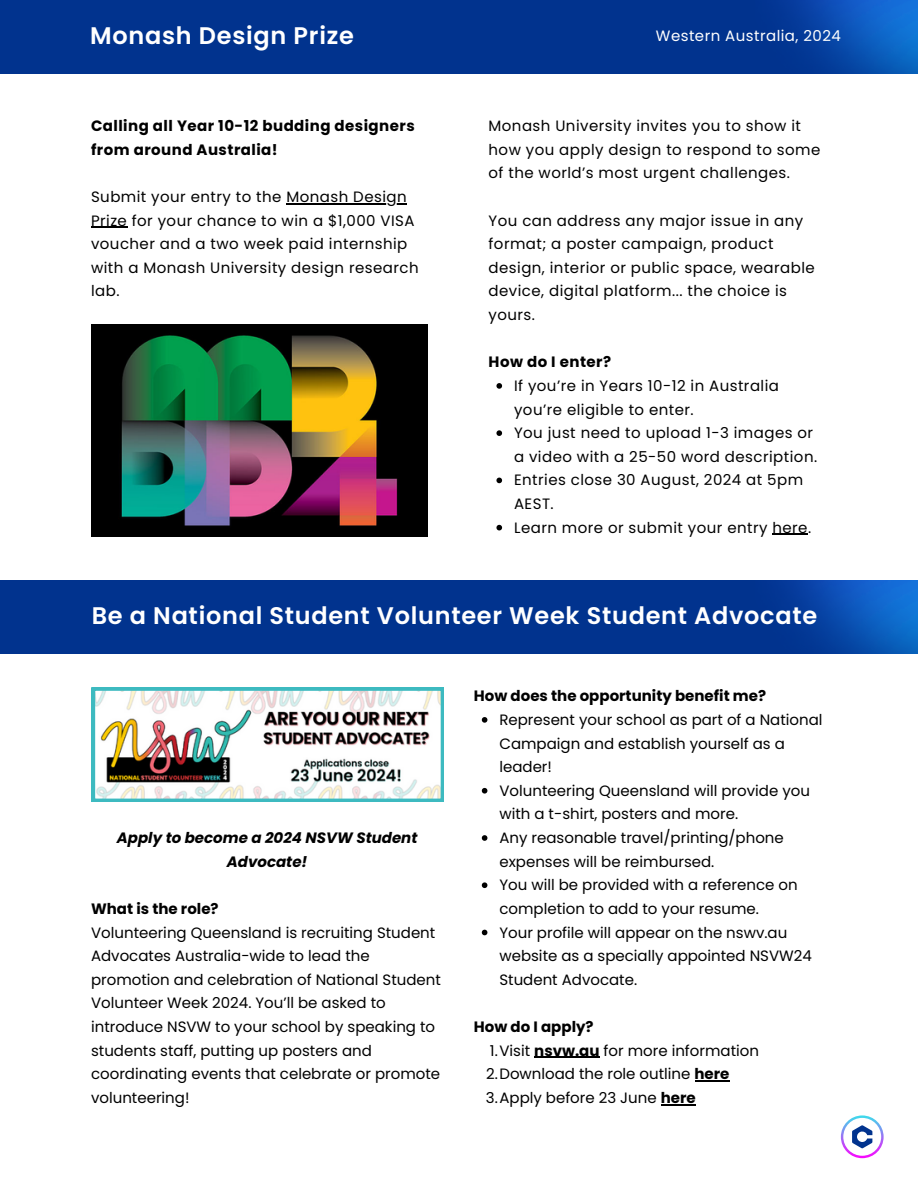
<style>
.page{position:relative;width:918px;height:1188px;background:#fff}
.page>*{position:absolute;margin:0;border:0;box-sizing:border-box;transform-origin:0 0}
.t1{font:600 24px "Poppins";letter-spacing:.03em;color:#fff}
.t2{font:15px/23.7px "Poppins";color:#000}
.t3{font:15px/23.7px "Poppins";letter-spacing:.03em;color:#000}
.t4{font:700 15px/23.7px "Poppins";letter-spacing:.03em;color:#000}
.t5{font:700 15px "Poppins";color:#000}
.t6{font:italic 700 15px/23.7px "Poppins";color:#000;text-align:center}
.t7{font:15px "Poppins";letter-spacing:.03em;color:#fff}
.s1{font-weight:700}
</style>
<div class="page">
<div style="left:0;top:0;width:918px;height:73px;background:#01338e"></div>
<div style="left:0;top:580px;width:918px;height:73px;background:#01338e"></div>
<svg style="left:841px;top:1115px;width:43px;height:43px"></svg>
<img style="left:782px;top:0;width:136px;height:73px">
<img style="left:782px;top:580px;width:136px;height:73px">
<img style="left:91px;top:325px;width:336px;height:211px">
<svg style="left:92px;top:687px;width:352px;height:115px"></svg>
<svg style="left:496px;top:383px;width:6px;height:6px"></svg>
<svg style="left:496px;top:430px;width:6px;height:6px"></svg>
<svg style="left:496px;top:478px;width:6px;height:5px"></svg>
<svg style="left:496px;top:525px;width:6px;height:5px"></svg>
<hr style="left:772px;top:534px;width:36px;height:1px;background:#000">
<hr style="left:286px;top:203px;width:121px;height:1px;background:#000">
<hr style="left:91px;top:227px;width:36px;height:1px;background:#000">
<svg style="left:482px;top:717px;width:5px;height:6px"></svg>
<svg style="left:482px;top:788px;width:5px;height:6px"></svg>
<svg style="left:482px;top:835px;width:5px;height:6px"></svg>
<svg style="left:482px;top:882px;width:5px;height:6px"></svg>
<svg style="left:482px;top:930px;width:5px;height:5px"></svg>
<hr style="left:534px;top:1057px;width:66px;height:1px;background:#000">
<hr style="left:695px;top:1080px;width:35px;height:2px;background:#000">
<hr style="left:661px;top:1104px;width:35px;height:1px;background:#000">
<p class="t1" style="left:90px;top:19px;width:265px">Monash Design Prize</p>
<h1 class="t4" style="left:91px;top:114px;width:325px">Calling all Year 10-12 budding designers from around Australia!</h1>
<p class="t3" style="left:91px;top:185px;width:317px">Submit your entry to the Monash Design</p>
<h2 class="t3" style="left:91px;top:208px;width:329px">Prize for your chance to win a $1,000 VISA voucher and a two week paid internship with a Monash University design research lab.</h2>
<p class="t7" style="left:656px;top:25px;width:186px">Western Australia, 2024</p>
<p class="t3" style="left:489px;top:114px;width:333px">Monash University invites you to show it how you apply design to respond to some of the world’s most urgent challenges.</p>
<h2 class="t3" style="left:489px;top:208px;width:328px">You can address any major issue in any format; a poster campaign, product design, interior or public space, wearable device, digital platform... the choice is yours.</h2>
<p class="t4" style="left:489px;top:350px;width:124px">How do I enter?</p>
<p class="t3" style="left:514px;top:374px;width:266px">If you’re in Years 10-12 in Australia you’re eligible to enter.</p>
<p class="t3" style="left:514px;top:421px;width:305px">You just need to upload 1-3 images or a video with a 25-50 word description.</p>
<p class="t3" style="left:514px;top:468px;width:291px">Entries close 30 August, 2024 at 5pm<br>AEST.</p>
<p class="t3" style="left:514px;top:516px;width:299px">Learn more or submit your entry here.</p>
<p class="t1" style="left:92px;top:599px;width:727px">Be a National Student Volunteer Week Student Advocate</p>
<p class="t6" style="left:117px;top:826px;width:302px">Apply to become a 2024 NSVW Student<br>Advocate!</p>
<p class="t5" style="left:91px;top:898px;width:129px">What is the role?</p>
<p class="t2" style="left:91px;top:920px;width:351px">Volunteering Queensland is recruiting Student Advocates Australia-wide to lead the promotion and celebration of National Student Volunteer Week 2024. You’ll be asked to introduce NSVW to your school by speaking to students staff, putting up posters and coordinating events that celebrate or promote volunteering!</p>
<h2 class="t5" style="left:474px;top:686px;width:294px">How does the opportunity benefit me?</h2>
<p class="t2" style="left:499px;top:708px;width:325px">Represent your school as part of a National<br>Campaign and establish yourself as a leader!</p>
<p class="t2" style="left:499px;top:779px;width:312px">Volunteering Queensland will provide you with a t-shirt, posters and more.</p>
<p class="t2" style="left:499px;top:826px;width:286px">Any reasonable travel/printing/phone expenses will be reimbursed.</p>
<p class="t2" style="left:499px;top:873px;width:300px">You will be provided with a reference on completion to add to your resume.</p>
<p class="t2" style="left:499px;top:920px;width:314px">Your profile will appear on the nswv.au website as a specially appointed NSVW24<br>Student Advocate.</p>
<h2 class="t5" style="left:474px;top:1016px;width:121px">How do I apply?</h2>
<p class="t2" style="left:490px;top:1039px;width:271px">1.Visit <span class="s1">nsvw.au</span> for more information</p>
<p class="t2" style="left:486px;top:1062px;width:245px">2.Download the role outline <span class="s1">here</span></p>
<p class="t2" style="left:486px;top:1086px;width:211px">3.Apply before 23 June <span class="s1">here</span></p>
</div>
